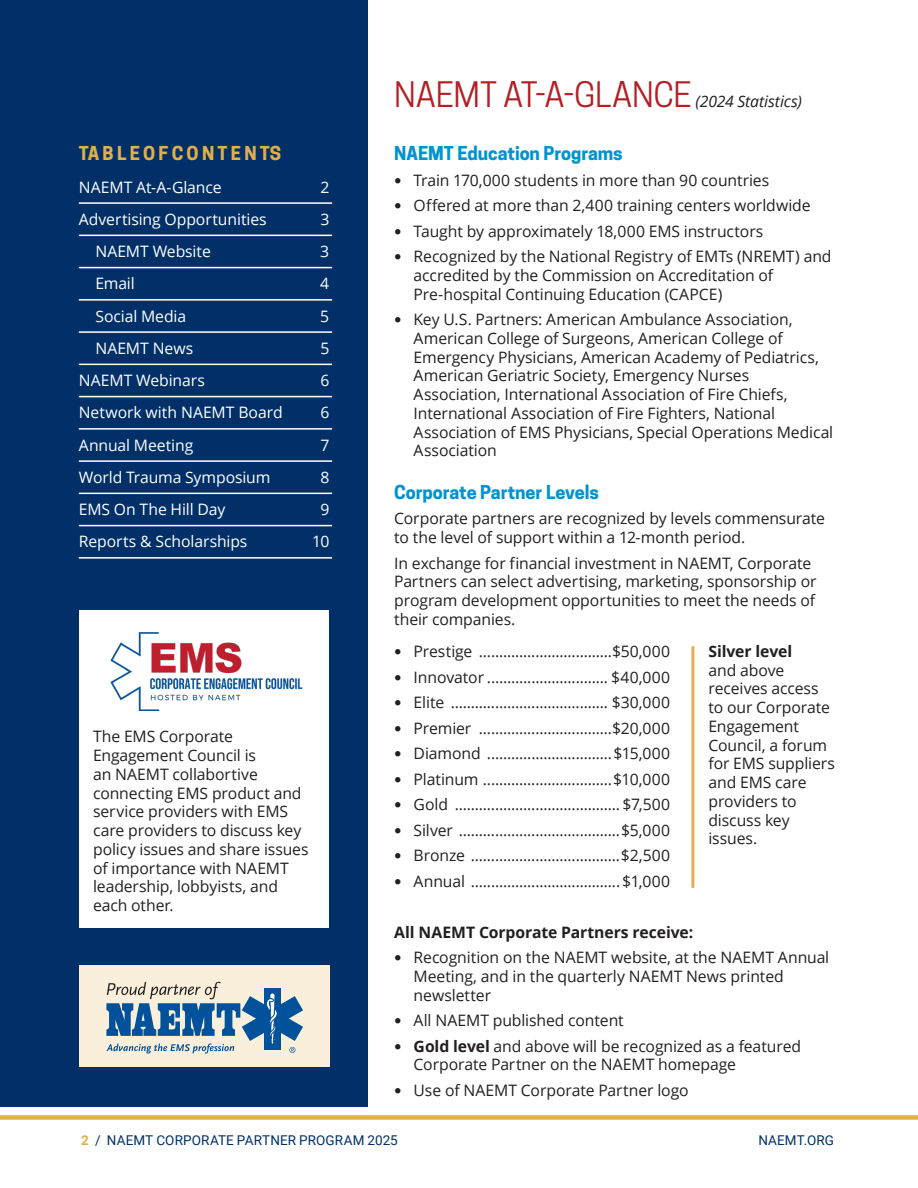
<style>
.page{position:relative;width:918px;height:1188px;background:#fff}
.page>*{position:absolute;margin:0;border:0;box-sizing:border-box;transform-origin:0 0}
.normal_no_para_indent{font:33px "Cooper Hewitt";letter-spacing:-.005em;color:#b21f24}
.normal_no_para_indent-2{font:700 18px "Cooper Hewitt";letter-spacing:-.005em;color:#0093d2}
.Subhead{font:700 18px "Cooper Hewitt";letter-spacing:-.005em;color:#0093d2}
.normal_no_para_indent-3{font:700 18px "Cooper Hewitt";color:#e1ae4c}
.normal_no_para_indent-4{font:15.75px/18.8px "Open Sans";letter-spacing:-.005em;color:#231f20}
.normal_no_para_indent-5{font:15.75px "Open Sans";letter-spacing:-.005em;color:#fff}
.normal_no_para_indent-6{font:700 15.75px "Open Sans";letter-spacing:-.005em;color:#231f20}
.t1{font:13.5px "Roboto";letter-spacing:.005em;color:#003067}
.s1{font-family:"Open Sans";font-style:italic;font-size:15.75px;color:#231f20}
.s2{font-family:"Avenir";font-size:15px}
.s3{font-weight:700}
.s4{font-weight:700;color:#e1ae4c}
</style>
<div class="page">
<div style="left:0;top:1115px;width:918px;height:5px;background:#e1ae4c"></div>
<div style="left:0;top:0;width:368px;height:1106px;background:#003067"></div>
<hr style="left:79px;top:202px;width:253px;height:2px;background:#fff">
<hr style="left:79px;top:235px;width:253px;height:1px;background:#fff">
<hr style="left:79px;top:267px;width:253px;height:1px;background:#fff">
<hr style="left:79px;top:299px;width:253px;height:2px;background:#fff">
<hr style="left:79px;top:331px;width:253px;height:2px;background:#fff">
<hr style="left:79px;top:364px;width:253px;height:1px;background:#fff">
<hr style="left:79px;top:396px;width:253px;height:1px;background:#fff">
<hr style="left:79px;top:428px;width:253px;height:2px;background:#fff">
<hr style="left:79px;top:460px;width:253px;height:2px;background:#fff">
<hr style="left:79px;top:493px;width:253px;height:1px;background:#fff">
<hr style="left:79px;top:525px;width:253px;height:1px;background:#fff">
<hr style="left:79px;top:557px;width:253px;height:2px;background:#fff">
<div style="left:79px;top:966px;width:250px;height:101px;background:#f9efdb"></div>
<svg style="left:106px;top:982px;width:197px;height:72px"></svg>
<hr style="left:691px;top:646px;width:3px;height:242px;background:#e1ae4c">
<div style="left:80px;top:610px;width:249px;height:317px;background:#fff"></div>
<img style="left:110px;top:632px;width:193px;height:79px">
<p class="normal_no_para_indent-3" style="left:79px;top:143px;width:204px">TA B L E O F C O N T E N TS</p>
<p class="normal_no_para_indent-5" style="left:79px;top:176px;width:144px">NAEMT At-A-Glance</p>
<p class="normal_no_para_indent-5" style="left:320px;top:176px;width:11px">2</p>
<p class="normal_no_para_indent-5" style="left:79px;top:208px;width:189px">Advertising Opportunities</p>
<p class="normal_no_para_indent-5" style="left:320px;top:208px;width:11px">3</p>
<p class="normal_no_para_indent-5" style="left:95px;top:241px;width:117px">NAEMT Website</p>
<p class="normal_no_para_indent-5" style="left:320px;top:241px;width:11px">3</p>
<p class="normal_no_para_indent-5" style="left:95px;top:273px;width:41px">Email</p>
<p class="normal_no_para_indent-5" style="left:320px;top:273px;width:11px">4</p>
<p class="normal_no_para_indent-5" style="left:95px;top:305px;width:92px">Social Media</p>
<p class="normal_no_para_indent-5" style="left:320px;top:305px;width:11px">5</p>
<p class="normal_no_para_indent-5" style="left:95px;top:337px;width:99px">NAEMT News</p>
<p class="normal_no_para_indent-5" style="left:320px;top:337px;width:11px">5</p>
<p class="normal_no_para_indent-5" style="left:79px;top:370px;width:128px">NAEMT Webinars</p>
<p class="normal_no_para_indent-5" style="left:320px;top:370px;width:11px">6</p>
<p class="normal_no_para_indent-5" style="left:79px;top:402px;width:205px">Network with NAEMT Board</p>
<p class="normal_no_para_indent-5" style="left:320px;top:402px;width:11px">6</p>
<p class="normal_no_para_indent-5" style="left:79px;top:434px;width:116px">Annual Meeting</p>
<p class="normal_no_para_indent-5" style="left:320px;top:434px;width:11px">7</p>
<p class="normal_no_para_indent-5" style="left:79px;top:466px;width:193px">World Trauma Symposium</p>
<p class="normal_no_para_indent-5" style="left:320px;top:466px;width:11px">8</p>
<p class="normal_no_para_indent-5" style="left:79px;top:499px;width:148px">EMS On The Hill Day</p>
<p class="normal_no_para_indent-5" style="left:320px;top:499px;width:11px">9</p>
<p class="normal_no_para_indent-5" style="left:79px;top:531px;width:170px">Reports &amp; Scholarships</p>
<p class="normal_no_para_indent-5" style="left:312px;top:531px;width:19px">10</p>
<p class="normal_no_para_indent-4" style="left:93px;top:727px;width:217px">The EMS Corporate<br>Engagement Council is<br>an NAEMT collabortive connecting EMS product and service providers with EMS care providers to discuss key policy issues and share issues of importance with NAEMT leadership, lobbyists, and each other.</p>
<p class="normal_no_para_indent" style="left:394px;top:75px;width:409px">NAEMT AT-A-GLANCE <span class="s1">(2024 Statistics)</span></p>
<p class="normal_no_para_indent-2" style="left:394px;top:143px;width:230px">NAEMT Education Programs</p>
<p class="normal_no_para_indent-4" style="left:394px;top:170px;width:377px"><span class="s2">•</span> Train 170,000 students in more than 90 countries</p>
<p class="normal_no_para_indent-4" style="left:394px;top:196px;width:418px"><span class="s2">•</span> Offered at more than 2,400 training centers worldwide</p>
<p class="normal_no_para_indent-4" style="left:394px;top:221px;width:371px"><span class="s2">•</span> Taught by approximately 18,000 EMS instructors</p>
<p class="normal_no_para_indent-4" style="left:414px;top:247px;width:419px;text-indent:-19px"><span class="s2">•</span> Recognized by the National Registry of EMTs (NREMT) and accredited by the Commission on Accreditation of<br>Pre-hospital Continuing Education (CAPCE)</p>
<p class="normal_no_para_indent-4" style="left:414px;top:310px;width:421px;text-indent:-19px"><span class="s2">•</span> Key U.S. Partners: American Ambulance Association, American College of Surgeons, American College of Emergency Physicians, American Academy of Pediatrics, American Geriatric Society, Emergency Nurses Association, International Association of Fire Chiefs, International Association of Fire Fighters, National Association of EMS Physicians, Special Operations Medical Association</p>
<p class="Subhead" style="left:394px;top:482px;width:206px">Corporate Partner Levels</p>
<p class="normal_no_para_indent-4" style="left:394px;top:509px;width:432px">Corporate partners are recognized by levels commensurate to the level of support within a 12-month period.</p>
<p class="normal_no_para_indent-4" style="left:394px;top:553px;width:424px">In exchange for financial investment in NAEMT, Corporate Partners can select advertising, marketing, sponsorship or program development opportunities to meet the needs of their companies.</p>
<p class="normal_no_para_indent-4" style="left:394px;top:642px;width:278px"><span class="s2">•</span> Prestige .................................$50,000</p>
<p class="normal_no_para_indent-4" style="left:394px;top:667px;width:278px"><span class="s2">•</span> Innovator .............................. $40,000</p>
<p class="normal_no_para_indent-4" style="left:394px;top:693px;width:278px"><span class="s2">•</span> Elite ....................................... $30,000</p>
<p class="normal_no_para_indent-4" style="left:394px;top:718px;width:278px"><span class="s2">•</span> Premier .................................$20,000</p>
<p class="normal_no_para_indent-4" style="left:394px;top:744px;width:278px"><span class="s2">•</span> Diamond ...............................$15,000</p>
<p class="normal_no_para_indent-4" style="left:394px;top:769px;width:278px"><span class="s2">•</span> Platinum ................................$10,000</p>
<p class="normal_no_para_indent-4" style="left:394px;top:795px;width:278px"><span class="s2">•</span> Gold .........................................$7,500</p>
<p class="normal_no_para_indent-4" style="left:394px;top:820px;width:278px"><span class="s2">•</span> Silver ........................................$5,000</p>
<p class="normal_no_para_indent-4" style="left:394px;top:846px;width:278px"><span class="s2">•</span> Bronze .....................................$2,500</p>
<p class="normal_no_para_indent-4" style="left:394px;top:871px;width:278px"><span class="s2">•</span> Annual .....................................$1,000</p>
<p class="normal_no_para_indent-6" style="left:394px;top:921px;width:301px">All NAEMT Corporate Partners receive:</p>
<p class="normal_no_para_indent-4" style="left:414px;top:948px;width:417px;text-indent:-19px"><span class="s2">•</span> Recognition on the NAEMT website, at the NAEMT Annual<br>Meeting, and in the quarterly NAEMT News printed newsletter</p>
<p class="normal_no_para_indent-4" style="left:394px;top:1011px;width:231px"><span class="s2">•</span> All NAEMT published content</p>
<p class="normal_no_para_indent-4" style="left:414px;top:1036px;width:389px;text-indent:-19px"><span class="s2">•</span> <span class="s3">Gold level</span> and above will be recognized as a featured<br>Corporate Partner on the NAEMT homepage</p>
<p class="normal_no_para_indent-4" style="left:394px;top:1080px;width:296px"><span class="s2">•</span> Use of NAEMT Corporate Partner logo</p>
<p class="normal_no_para_indent-4" style="left:708px;top:641px;width:128px"><span class="s3">Silver level<br></span>and above receives access to our Corporate<br>Engagement<br>Council, a forum for EMS suppliers and EMS care providers to discuss key issues.</p>
<p class="t1" style="left:81px;top:1131px;width:318px"><span class="s4">2</span> / NAEMT CORPORATE PARTNER PROGRAM 2025</p>
<p class="t1" style="left:758px;top:1131px;width:77px">NAEMT.ORG</p>
</div>
